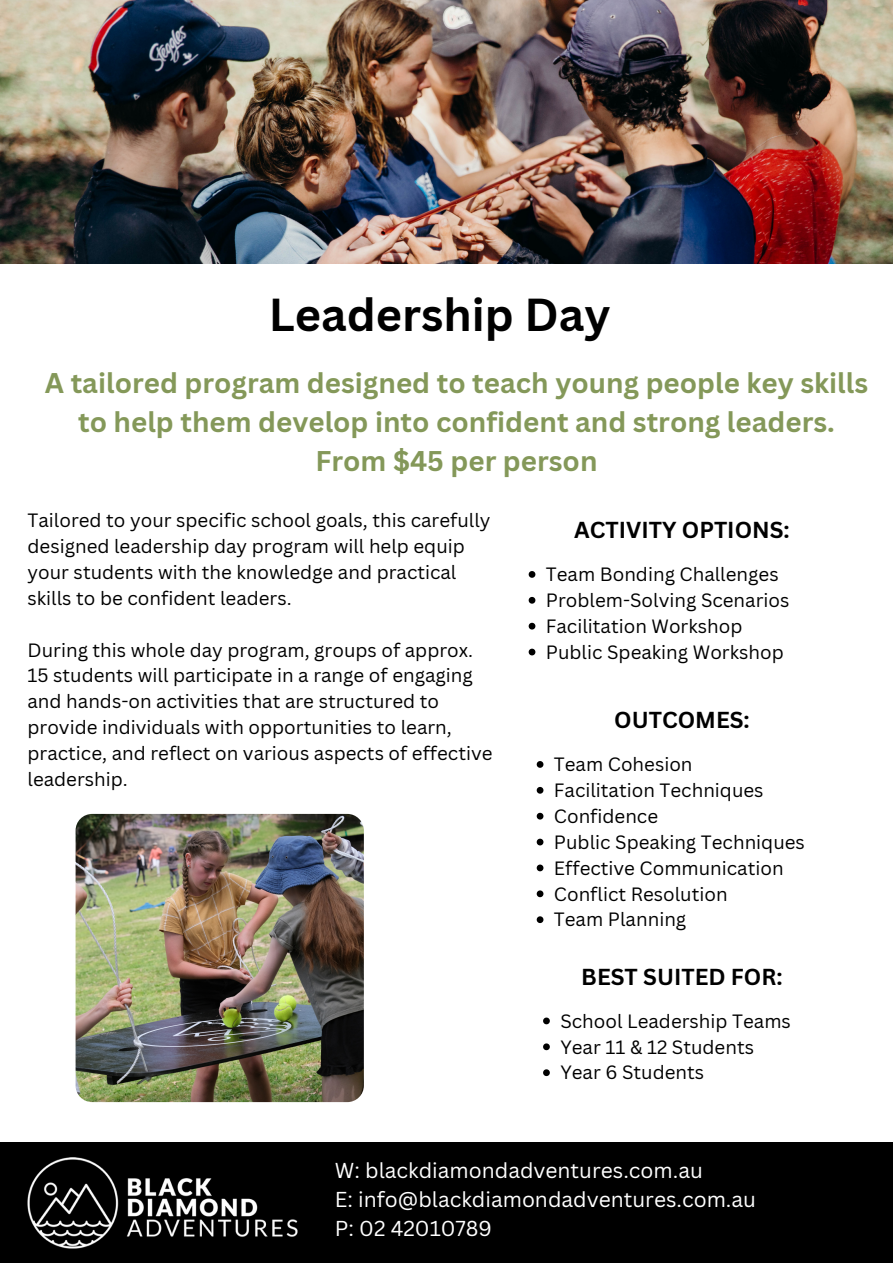
<style>
.page{position:relative;width:893px;height:1263px;background:#fff}
.page>*{position:absolute;margin:0;border:0;box-sizing:border-box;transform-origin:0 0}
.t1{font:700 45px "Canva Sans";color:#000}
.t2{font:700 27.75px/38.8px "Canva Sans";color:#849859;text-align:center}
.t3{font:700 22.5px "Canva Sans";color:#000}
.t4{font:21px/29.2px "Canva Sans";color:#fff}
.t5{font:18.75px/25.9px "Canva Sans";color:#000}
</style>
<div class="page">
<div style="left:0;top:1142px;width:893px;height:121px;background:#000"></div>
<img style="left:76px;top:814px;width:288px;height:288px;border-radius:17px">
<img style="left:28px;top:1157px;width:269px;height:91px">
<img style="left:0;top:1px;width:893px;height:262px">
<svg style="left:528px;top:571px;width:7px;height:7px"></svg>
<svg style="left:528px;top:597px;width:7px;height:7px"></svg>
<svg style="left:528px;top:623px;width:7px;height:6px"></svg>
<svg style="left:528px;top:649px;width:7px;height:6px"></svg>
<svg style="left:537px;top:761px;width:6px;height:7px"></svg>
<svg style="left:537px;top:787px;width:6px;height:7px"></svg>
<svg style="left:537px;top:813px;width:6px;height:6px"></svg>
<svg style="left:537px;top:839px;width:6px;height:6px"></svg>
<svg style="left:537px;top:864px;width:6px;height:7px"></svg>
<svg style="left:537px;top:890px;width:6px;height:7px"></svg>
<svg style="left:537px;top:916px;width:6px;height:7px"></svg>
<svg style="left:543px;top:1017px;width:7px;height:7px"></svg>
<svg style="left:543px;top:1043px;width:7px;height:7px"></svg>
<svg style="left:543px;top:1069px;width:7px;height:7px"></svg>
<p class="t1" style="left:269px;top:283px;width:343px">Leadership Day</p>
<h1 class="t2" style="left:45px;top:363px;width:825px">A tailored program designed to teach young people key skills to help them develop into confident and strong leaders.<br>From $45 per person</h1>
<p class="t5" style="left:28px;top:507px;width:464px">Tailored to your specific school goals, this carefully designed leadership day program will help equip your students with the knowledge and practical skills to be confident leaders.</p>
<p class="t5" style="left:28px;top:636px;width:466px">During this whole day program, groups of approx.<br>15 students will participate in a range of engaging and hands-on activities that are structured to provide individuals with opportunities to learn, practice, and reflect on various aspects of effective leadership.</p>
<h2 class="t3" style="left:574px;top:514px;width:217px">ACTIVITY OPTIONS:</h2>
<p class="t5" style="left:546px;top:561px;width:234px">Team Bonding Challenges</p>
<p class="t5" style="left:546px;top:587px;width:245px">Problem-Solving Scenarios</p>
<h3 class="t5" style="left:546px;top:613px;width:198px">Facilitation Workshop</h3>
<p class="t5" style="left:546px;top:638px;width:239px">Public Speaking Workshop</p>
<p class="t3" style="left:614px;top:704px;width:137px">OUTCOMES:</p>
<p class="t5" style="left:554px;top:751px;width:140px">Team Cohesion</p>
<h3 class="t5" style="left:554px;top:777px;width:211px">Facilitation Techniques</h3>
<p class="t5" style="left:554px;top:803px;width:106px">Confidence</p>
<p class="t5" style="left:554px;top:828px;width:252px">Public Speaking Techniques</p>
<p class="t5" style="left:554px;top:854px;width:231px">Effective Communication</p>
<p class="t5" style="left:554px;top:880px;width:175px">Conflict Resolution</p>
<p class="t5" style="left:554px;top:906px;width:134px">Team Planning</p>
<p class="t3" style="left:581px;top:960px;width:203px">BEST SUITED FOR:</p>
<p class="t5" style="left:560px;top:1007px;width:232px">School Leadership Teams</p>
<p class="t5" style="left:560px;top:1033px;width:195px">Year 11 &amp; 12 Students</p>
<h3 class="t5" style="left:560px;top:1059px;width:145px">Year 6 Students</h3>
<p class="t4" style="left:335px;top:1155px;width:422px">W: blackdiamondadventures.com.au<br>E: info@blackdiamondadventures.com.au<br>P: 02 42010789</p>
</div>
